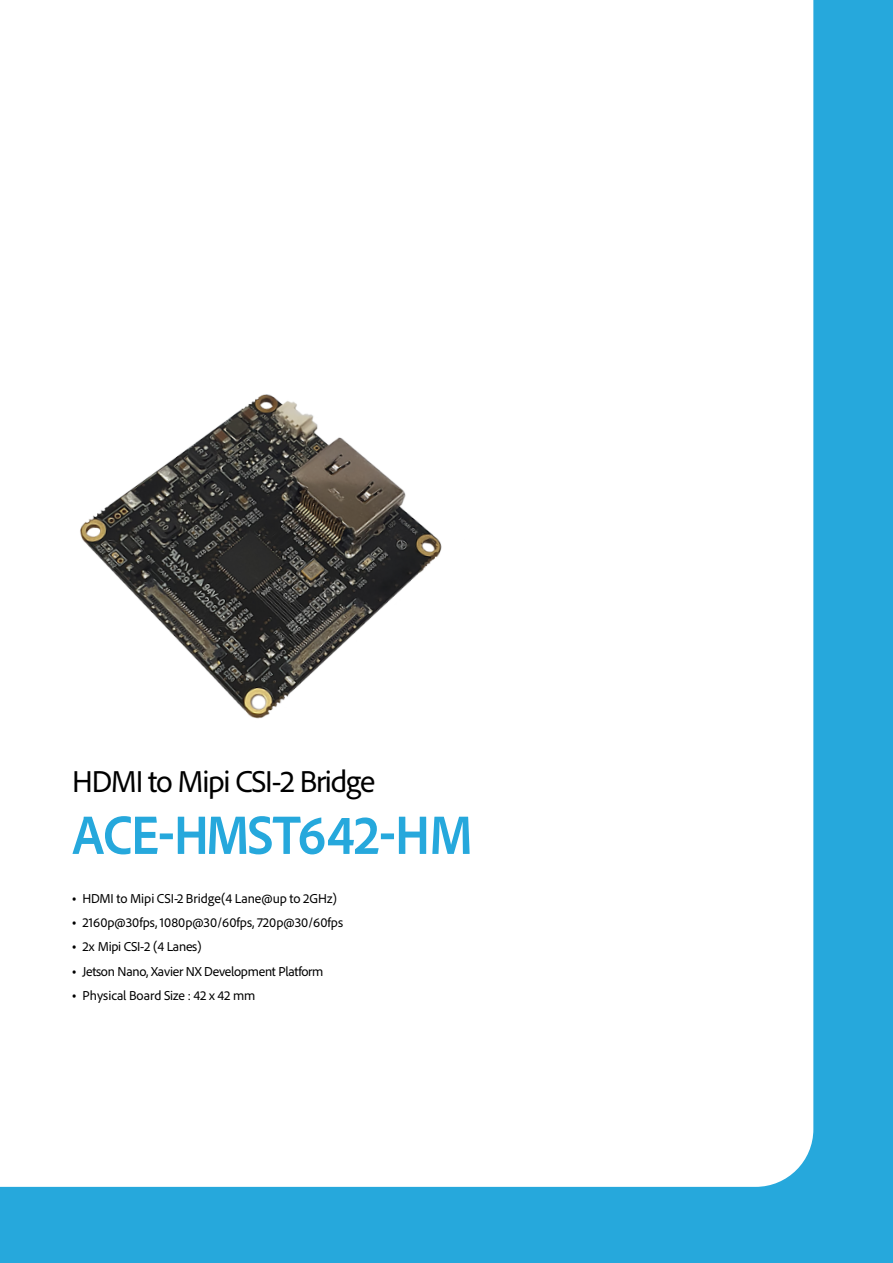
<style>
.page{position:relative;width:893px;height:1263px;background:#26a8dc}
.page>*{position:absolute;margin:0;border:0;box-sizing:border-box;transform-origin:0 0}
.t1{font:700 semi-condensed 57px "Adobe Clean";letter-spacing:-.02em;color:#26a8dc}
.t2{font:31.5px "Adobe Clean";letter-spacing:-.04em;color:#000}
.t3{font:13.5px "Adobe Clean";color:#000}
.t4{font:13.5px "Adobe Clean";letter-spacing:-.02em;color:#000}
.s1{font-family:"Noto Sans CJ Kkr";font-weight:300}
</style>
<div class="page">
<div style="left:0;top:0;width:813px;height:1187px;background:#fff"></div>
<div style="left:85px;top:802px;width:207px;height:25px;background:#fff"></div>
<img style="left:0;top:341px;width:507px;height:425px">
<h2 class="t2" style="left:72px;top:761px;width:304px">HDMI to Mipi CSI-2 Bridge</h2>
<h1 class="t1" style="left:72px;top:799px;width:402px">ACE-HMST642-HM</h1>
<p class="t3" style="left:72px;top:889px;width:266px"><span class="s1">•</span> HDMI to Mipi CSI-2 Bridge(4 Lane@up to 2GHz)</p>
<p class="t3" style="left:72px;top:914px;width:272px"><span class="s1">•</span> 2160p@30fps, 1080p@30/60fps, 720p@30/60fps</p>
<p class="t4" style="left:72px;top:938px;width:131px"><span class="s1">•</span> 2x Mipi CSI-2 (4 Lanes)</p>
<p class="t4" style="left:72px;top:962px;width:253px"><span class="s1">•</span> Jetson Nano, Xavier NX Development Platform</p>
<p class="t3" style="left:72px;top:987px;width:185px"><span class="s1">•</span> Physical Board Size : 42 x 42 mm</p>
</div>
